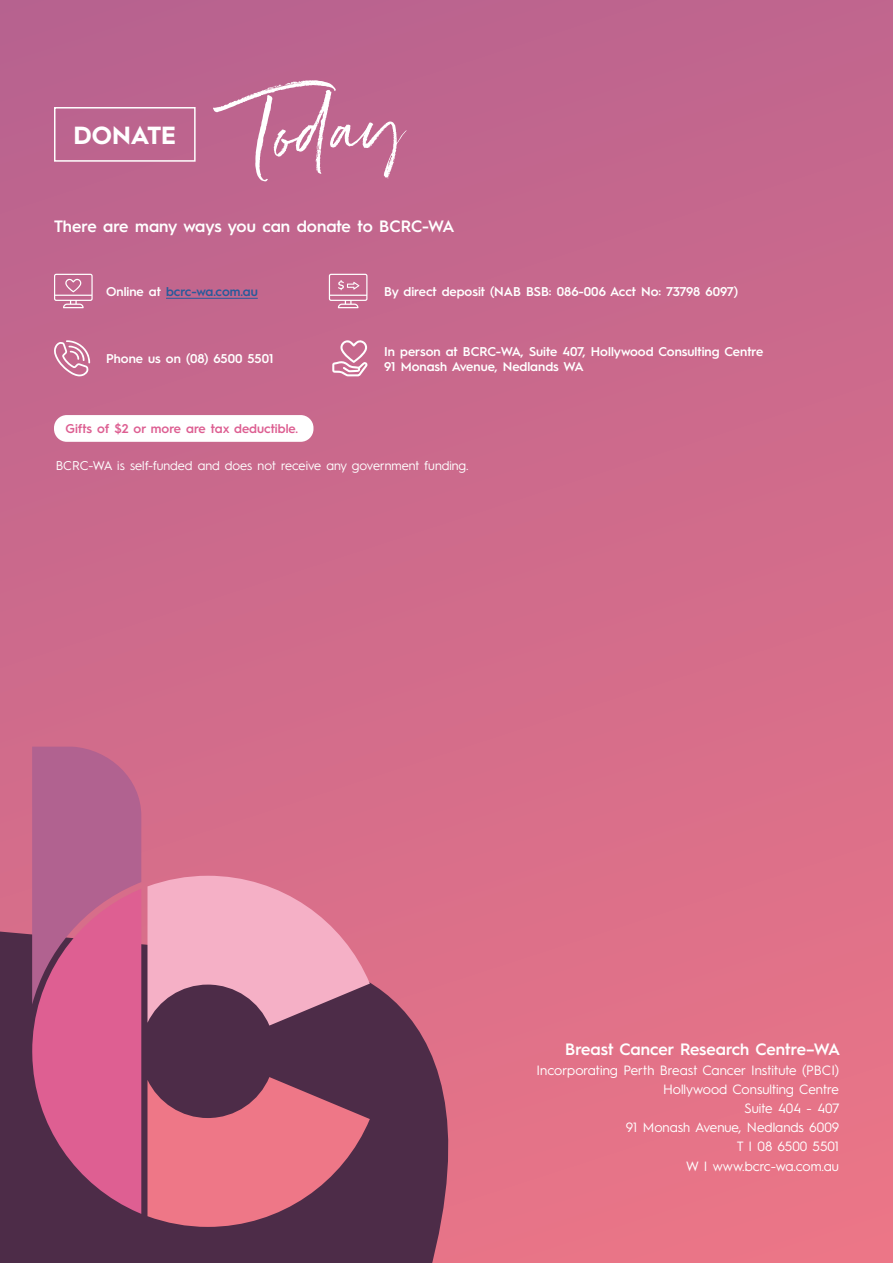
<style>
.page{position:relative;width:893px;height:1263px;background:#fff}
.page>*{position:absolute;margin:0;border:0;box-sizing:border-box;transform-origin:0 0}
.t1{font:74.7px "Belluga";color:#fff}
.t2{font:700 24.9px "Hurme Geometric Sans 1";color:#fff}
.t3{font:600 16.5px "Hurme Geometric Sans 1";color:#fff}
.t4{font:13.5px/19.2px "Hurme Geometric Sans 1";color:#fff;text-align:right}
.t5{font:600 12.75px/15.3px "Hurme Geometric Sans 1";color:#fff}
.t6{font:12.75px "Hurme Geometric Sans 1";color:#fff}
.t7{font:600 12.75px "Hurme Geometric Sans 1";color:#dd5f92}
.t8{font:600 12.75px "Hurme Geometric Sans 1";color:#275b9b}
.s1{color:#fff}
</style>
<div class="page">
<div style="left:0;top:0;width:893px;height:1263px;background:linear-gradient(to bottom,#ba638f,#ea7587)"></div>
<svg style="left:0;top:930px;width:514px;height:333px;background:#80445e"></svg>
<svg style="left:147px;top:876px;width:223px;height:149px;background:#d48fa7"></svg>
<svg style="left:147px;top:1077px;width:223px;height:150px;background:#b95e72"></svg>
<svg style="left:32px;top:747px;width:109px;height:467px;background:#bd5a88"></svg>
<div style="left:54px;top:107px;width:142px;height:55px;border:2px solid #fff"></div>
<svg style="left:329px;top:274px;width:38px;height:34px"></svg>
<svg style="left:54px;top:274px;width:39px;height:34px"></svg>
<hr style="left:166px;top:298px;width:92px;height:1px;background:#275b9b">
<svg style="left:54px;top:340px;width:36px;height:36px"></svg>
<svg style="left:332px;top:339px;width:36px;height:37px"></svg>
<div style="left:54px;top:415px;width:259px;height:27px;background:#fff;border-radius:13px"></div>
<h1 class="t1" style="left:234px;top:93px;width:167px;rotate:-6deg">Today</h1>
<p class="t3" style="left:54px;top:215px;width:402px">There are many ways you can donate to BCRC-WA</p>
<h2 class="t2" style="left:74px;top:118px;width:104px">DONATE</h2>
<p class="t8" style="left:106px;top:282px;width:153px"><span class="s1">Online at</span> bcrc-wa.com.au</p>
<p class="t5" style="left:384px;top:283px;width:355px">By direct deposit (NAB BSB: 086-006 Acct No: 73798 6097)</p>
<p class="t5" style="left:106px;top:350px;width:169px">Phone us on (08) 6500 5501</p>
<p class="t7" style="left:66px;top:420px;width:234px">Gifts of $2 or more are tax deductible.</p>
<p class="t5" style="left:384px;top:343px;width:381px">In person at BCRC-WA, Suite 407, Hollywood Consulting Centre<br>91 Monash Avenue, Nedlands WA</p>
<p class="t6" style="left:56px;top:457px;width:414px">BCRC-WA is self-funded and does not receive any government funding.</p>
<p class="t3" style="left:565px;top:1038px;width:276px">Breast Cancer Research Centre–WA</p>
<p class="t4" style="left:537px;top:1059px;width:305px">Incorporating Perth Breast Cancer Institute (PBCI)<br>Hollywood Consulting Centre<br>Suite 404 - 407<br>91 Monash Avenue, Nedlands 6009<br>T I 08 6500 5501<br>W I www.bcrc-wa.com.au</p>
</div>
